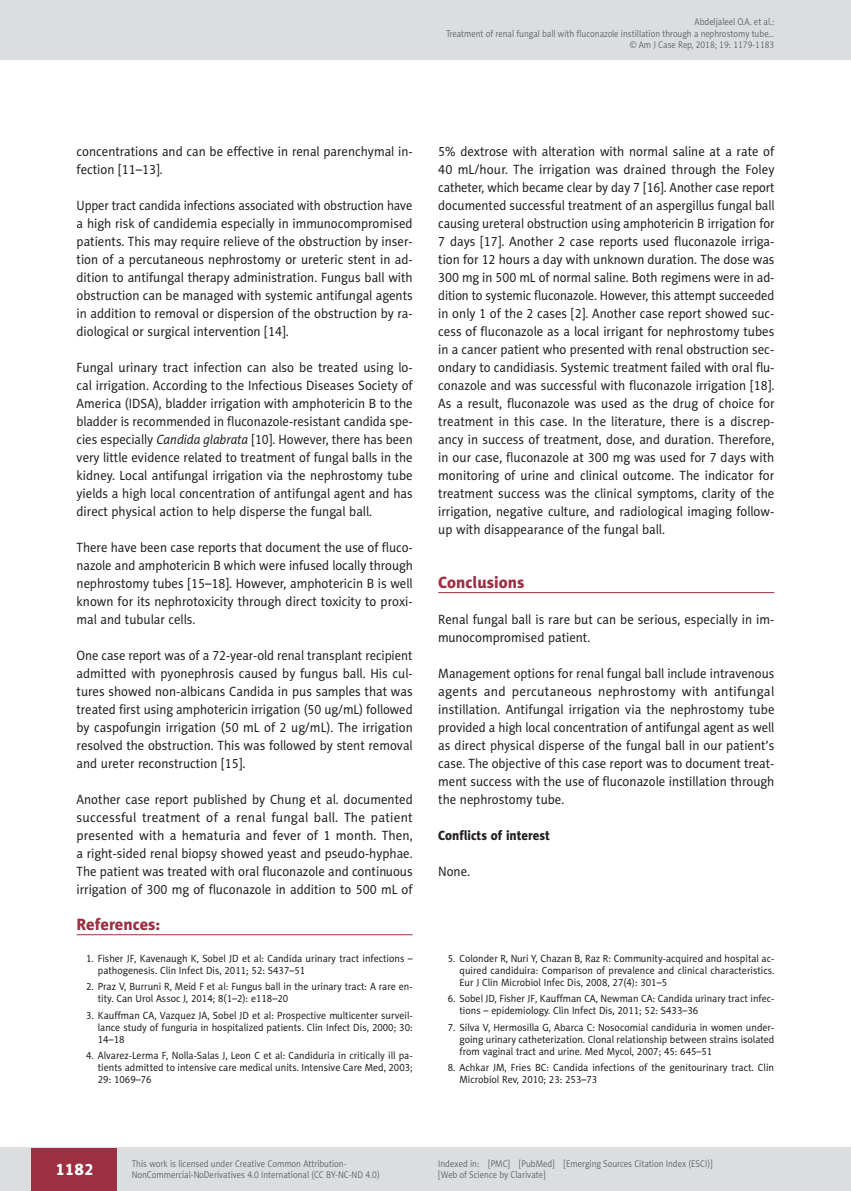
<style>
.page{position:relative;width:851px;height:1191px;background:#fff}
.page>*{position:absolute;margin:0;border:0;box-sizing:border-box;transform-origin:0 0}
.AJCR_Headline_1{font:16.5px "Naomi Sans EFN Heavy";color:#9d2f42}
.AJCR_Referencje_Tytu{font:16.5px "Naomi Sans EFN Heavy";color:#9d2f42}
.t1{font:16.5px "Naomi Sans EFN Heavy";color:#fff}
.AJCR_Body{font:13.5px/18px "Naomi Sans EFN";color:#231f20;text-align:justify;scale:.95 1}
.AJCR_Body-2{font:13.5px/18px "Naomi Sans EFN";color:#231f20;text-align:justify;scale:.94 1}
.AJCR_Body-3{font:13.5px/18px "Naomi Sans EFN";color:#231f20;text-align:justify;scale:.93 1}
.AJCR_Headline_2{font:13.5px "Naomi Sans EFN Heavy";color:#231f20;scale:.95 1}
.AJCR_Referencje_punk{font:10.5px/12px "Naomi Sans EFN";color:#231f20;scale:.95 1}
.t2{font:9.75px/11.2px "Naomi Sans EFN Light";color:#57585a;scale:.9 1}
.s1{font-style:italic}
</style>
<div class="page">
<hr style="left:438px;top:592px;width:336px;height:1px;background:#9d2f42">
<hr style="left:77px;top:934px;width:335px;height:1px;background:#9d2f42">
<div style="left:0;top:1148px;width:850px;height:43px;background:#dcdddf"></div>
<div style="left:32px;top:1147px;width:85px;height:43px;background:#9d2f42"></div>
<div style="left:0;top:0;width:850px;height:60px;background:#dcdddf"></div>
<hr style="left:850px;top:0;width:1px;height:60px;background:#dcdddf">
<p class="t2" style="left:446px;top:16px;width:366px;text-align:right">Abdeljaleel O.A. et al.:<br>Treatment of renal fungal ball with fluconazole instillation through a nephrostomy tube… © Am J Case Rep, 2018; 19: 1179-1183</p>
<p class="AJCR_Body" style="left:77px;top:142px;width:355px">concentrations and can be effective in renal parenchymal in&shy;fection [11–13].</p>
<p class="AJCR_Body-3" style="left:77px;top:196px;width:363px">Upper tract candida infections associated with obstruction have a high risk of candidemia especially in immunocompromised patients. This may require relieve of the obstruction by inser&shy;tion of a percutaneous nephrostomy or ureteric stent in ad&shy;dition to antifungal therapy administration. Fungus ball with obstruction can be managed with systemic antifungal agents in addition to removal or dispersion of the obstruction by ra&shy;diological or surgical intervention [14].</p>
<p class="AJCR_Body" style="left:77px;top:358px;width:355px">Fungal urinary tract infection can also be treated using lo&shy;cal irrigation. According to the Infectious Diseases Society of America (IDSA), bladder irrigation with amphotericin B to the bladder is recommended in fluconazole-resistant candida spe&shy;cies especially <span class="s1">Candida glabrata</span> [10]. However, there has been very little evidence related to treatment of fungal balls in the kidney. Local antifungal irrigation via the nephrostomy tube yields a high local concentration of antifungal agent and has direct physical action to help disperse the fungal ball.</p>
<p class="AJCR_Body" style="left:77px;top:538px;width:355px">There have been case reports that document the use of fluco&shy;nazole and amphotericin B which were infused locally through nephrostomy tubes [15–18]. However, amphotericin B is well known for its nephrotoxicity through direct toxicity to proxi&shy;mal and tubular cells.</p>
<p class="AJCR_Body-2" style="left:77px;top:646px;width:359px">One case report was of a 72-year-old renal transplant recipient admitted with pyonephrosis caused by fungus ball. His cul&shy;tures showed non-albicans Candida in pus samples that was treated first using amphotericin irrigation (50 ug/mL) followed by caspofungin irrigation (50 mL of 2 ug/mL). The irrigation resolved the obstruction. This was followed by stent removal and ureter reconstruction [15].</p>
<p class="AJCR_Body" style="left:77px;top:790px;width:355px">Another case report published by Chung et al. documented successful treatment of a renal fungal ball. The patient presented with a hematuria and fever of 1 month. Then, a right-sided renal biopsy showed yeast and pseudo-hyphae.<br>The patient was treated with oral fluconazole and continuous irrigation of 300 mg of fluconazole in addition to 500 mL of</p>
<p class="AJCR_Referencje_Tytu" style="left:77px;top:914px;width:85px">References:</p>
<p class="AJCR_Referencje_punk" style="left:98px;top:952px;width:333px;text-indent:-12px">1. Fisher JF, Kavenaugh K, Sobel JD et al: Candida urinary tract infections – pathogenesis. Clin Infect Dis, 2011; 52: S437–51</p>
<p class="AJCR_Referencje_punk" style="left:98px;top:981px;width:333px;text-indent:-12px">2. Praz V, Burruni R, Meid F et al: Fungus ball in the urinary tract: A rare en&shy;tity. Can Urol Assoc J, 2014; 8(1–2): e118–20</p>
<p class="AJCR_Referencje_punk" style="left:98px;top:1009px;width:333px;text-align:justify;text-indent:-12px">3. Kauffman CA, Vazquez JA, Sobel JD et al: Prospective multicenter surveil&shy;lance study of funguria in hospitalized patients. Clin Infect Dis, 2000; 30:<br>14–18</p>
<p class="AJCR_Referencje_punk" style="left:98px;top:1049px;width:333px;text-align:justify;text-indent:-12px">4. Alvarez-Lerma F, Nolla-Salas J, Leon C et al: Candiduria in critically ill pa&shy;tients admitted to intensive care medical units. Intensive Care Med, 2003; 29: 1069–76</p>
<p class="AJCR_Body" style="left:438px;top:142px;width:355px">5% dextrose with alteration with normal saline at a rate of 40 mL/hour. The irrigation was drained through the Foley catheter, which became clear by day 7 [16]. Another case report documented successful treatment of an aspergillus fungal ball causing ureteral obstruction using amphotericin B irrigation for 7 days [17]. Another 2 case reports used fluconazole irriga&shy;tion for 12 hours a day with unknown duration. The dose was 300 mg in 500 mL of normal saline. Both regimens were in ad&shy;dition to systemic fluconazole. However, this attempt succeeded in only 1 of the 2 cases [2]. Another case report showed suc&shy;cess of fluconazole as a local irrigant for nephrostomy tubes in a cancer patient who presented with renal obstruction sec&shy;ondary to candidiasis. Systemic treatment failed with oral flu&shy;conazole and was successful with fluconazole irrigation [18].<br>As a result, fluconazole was used as the drug of choice for treatment in this case. In the literature, there is a discrep&shy;ancy in success of treatment, dose, and duration. Therefore, in our case, fluconazole at 300 mg was used for 7 days with monitoring of urine and clinical outcome. The indicator for treatment success was the clinical symptoms, clarity of the irrigation, negative culture, and radiological imaging follow&shy;up with disappearance of the fungal ball.</p>
<p class="AJCR_Headline_1" style="left:438px;top:572px;width:88px">Conclusions</p>
<p class="AJCR_Body" style="left:438px;top:610px;width:355px">Renal fungal ball is rare but can be serious, especially in im&shy;munocompromised patient.</p>
<p class="AJCR_Body-2" style="left:438px;top:664px;width:359px">Management options for renal fungal ball include intravenous agents and percutaneous nephrostomy with antifungal instillation. Antifungal irrigation via the nephrostomy tube provided a high local concentration of antifungal agent as well as direct physical disperse of the fungal ball in our patient’s case. The objective of this case report was to document treat&shy;ment success with the use of fluconazole instillation through the nephrostomy tube.</p>
<p class="AJCR_Headline_2" style="left:438px;top:827px;width:119px">Conflicts of interest</p>
<p class="AJCR_Body" style="left:438px;top:862px;width:35px">None.</p>
<p class="AJCR_Referencje_punk" style="left:459px;top:952px;width:333px;text-align:justify;text-indent:-12px">5. Colonder R, Nuri Y, Chazan B, Raz R: Community-acquired and hospital ac&shy;quired candiduira: Comparison of prevalence and clinical characteristics.<br>Eur J Clin Microbiol Infec Dis, 2008, 27(4): 301–5</p>
<p class="AJCR_Referencje_punk" style="left:459px;top:993px;width:333px;text-indent:-12px">6. Sobel JD, Fisher JF, Kauffman CA, Newman CA: Candida urinary tract infec&shy;tions – epidemiology. Clin Infect Dis, 2011; 52: S433–36</p>
<p class="AJCR_Referencje_punk" style="left:459px;top:1021px;width:333px;text-align:justify;text-indent:-12px">7. Silva V, Hermosilla G, Abarca C: Nosocomial candiduria in women under&shy;going urinary catheterization. Clonal relationship between strains isolated from vaginal tract and urine. Med Mycol, 2007; 45: 645–51</p>
<p class="AJCR_Referencje_punk" style="left:459px;top:1061px;width:332px;text-indent:-12px">8. Achkar JM, Fries BC: Candida infections of the genitourinary tract. Clin<br>Microbiol Rev, 2010; 23: 253–73</p>
<p class="t1" style="left:55px;top:1159px;width:40px">1182</p>
<p class="t2" style="left:132px;top:1158px;width:277px">This work is licensed under Creative Common Attribution-<br>NonCommercial-NoDerivatives 4.0 International (CC BY-NC-ND 4.0)</p>
<p class="t2" style="left:438px;top:1158px;width:306px">Indexed in: [PMC] [PubMed] [Emerging Sources Citation Index (ESCI)] [Web of Science by Clarivate]</p>
</div>
